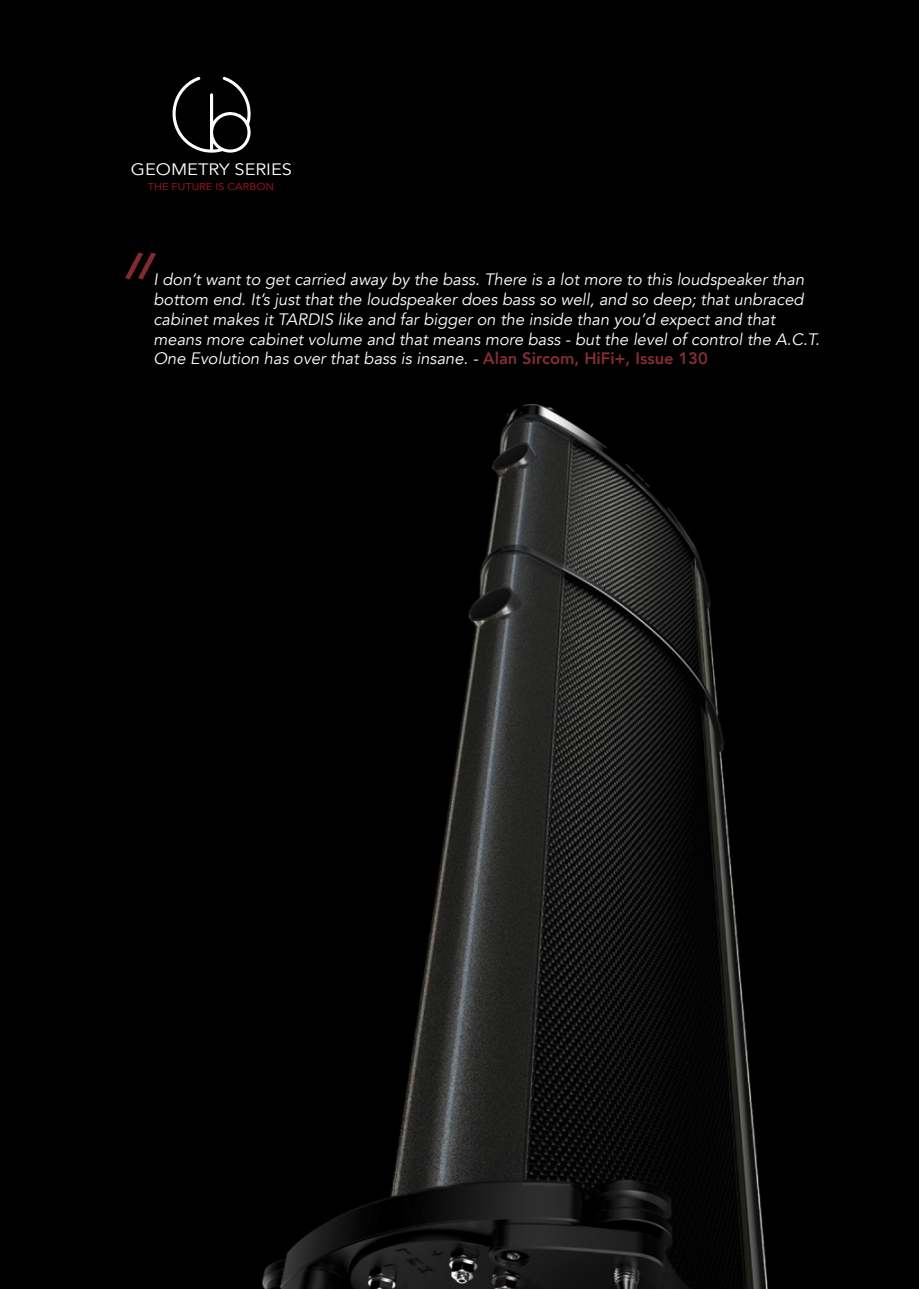
<style>
.page{position:relative;width:919px;height:1289px;background:#fff}
.page>*{position:absolute;margin:0;border:0;box-sizing:border-box;transform-origin:0 0}
.t1{font:italic 900 31.65px "Avenir";color:#842b31}
.t2{font:italic 16.5px/19.8px "Avenir";color:#fff}
.t3{font:16.35px "Avenir";color:#fff;scale:1.11 1}
.t4{font:9.9px "Avenir";color:#af1525;scale:1.11 1}
.s1{font-weight:800;font-style:normal;color:#852d32}
</style>
<div class="page">
<div style="left:0;top:0;width:918px;height:1288px;background:#000"></div>
<img style="left:35px;top:34px;width:883px;height:1254px">
<svg style="left:125px;top:252px;width:32px;height:28px"></svg>
<svg style="left:172px;top:77px;width:79px;height:76px;background:#2b2b2b"></svg>
<p class="t3" style="left:131px;top:159px;width:146px">GEOMETRY SERIES</p>
<p class="t4" style="left:148px;top:180px;width:115px">THE FUTURE IS CARBON</p>
<h1 class="t1" style="left:126px;top:240px;width:27px">//</h1>
<p class="t2" style="left:153px;top:270px;width:667px">I don’t want to get carried away by the bass. There is a lot more to this loudspeaker than bottom end. It’s just that the loudspeaker does bass so well, and so deep; that unbraced cabinet makes it TARDIS like and far bigger on the inside than you’d expect and that means more cabinet volume and that means more bass - but the level of control the A.C.T.<br>One Evolution has over that bass is insane. - <span class="s1">Alan Sircom, HiFi+, Issue 130</span></p>
</div>
